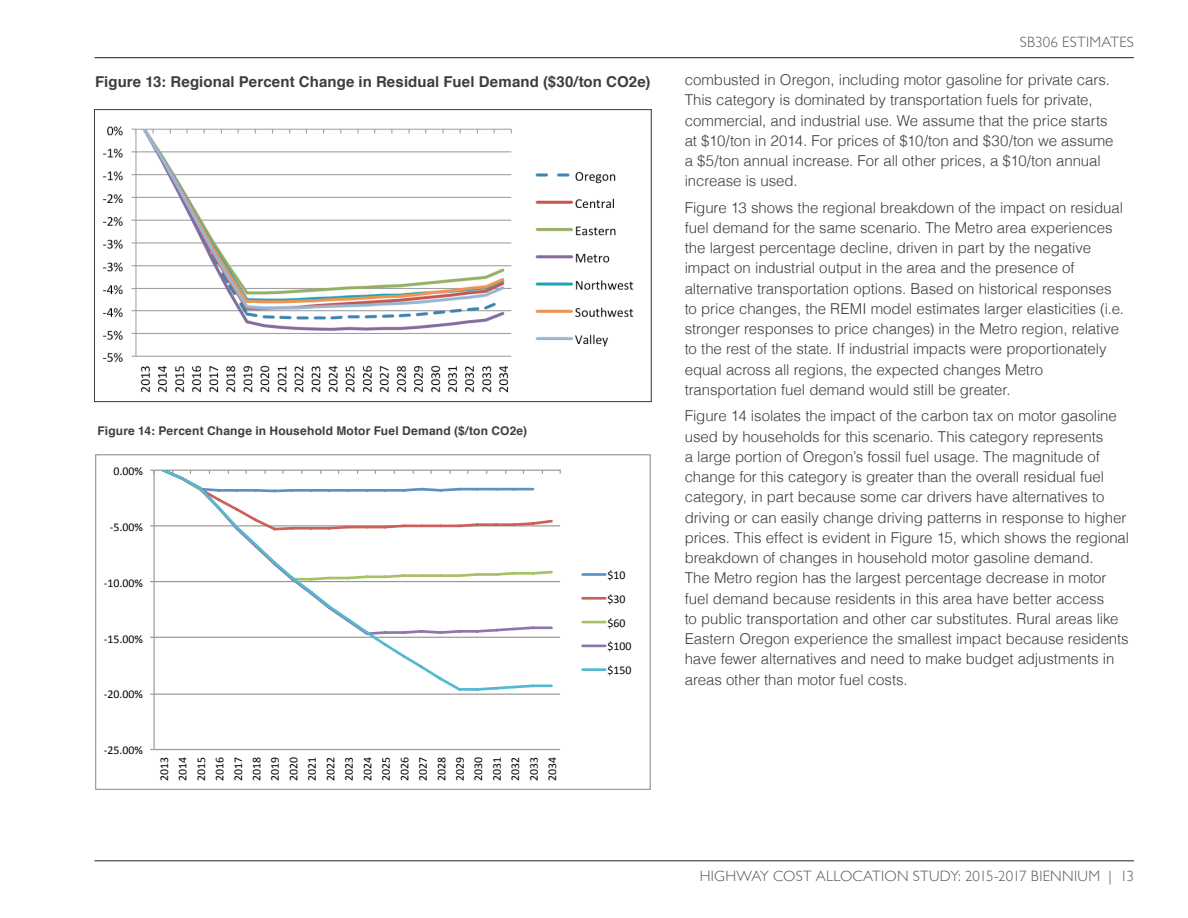
<style>
.page{position:relative;width:1188px;height:918px;background:#fff}
.page>*{position:absolute;margin:0;border:0;box-sizing:border-box;transform-origin:0 0}
.Body_Text{font:300 15px/20.2px "Helvetica";letter-spacing:-.005em;color:#3e3e3f}
.Body_Text-2{font:700 15px "Helvetica";letter-spacing:.005em;color:#3e3e3f}
.Top_Left_Header{font:300 15px "Gill Sans";letter-spacing:.015em;color:#57585a}
.Table_Text{font:700 12px "Helvetica";letter-spacing:.015em;color:#3e3e3f}
.t1{font:11.85px/18.5px "Calibri";color:#000;text-align:justify}
</style>
<div class="page">
<hr style="left:94px;top:860px;width:1040px;height:1px;background:#231f20">
<hr style="left:94px;top:57px;width:1040px;height:1px;background:#231f20">
<img style="left:103px;top:126px;width:531px;height:267px">
<div style="left:94px;top:109px;width:557px;height:293px;border:1px solid #3e3e3f"></div>
<hr style="left:154px;top:749px;width:406px;height:1px;background:#979797">
<hr style="left:154px;top:694px;width:406px;height:1px;background:#979797">
<hr style="left:154px;top:637px;width:406px;height:1px;background:#979797">
<hr style="left:154px;top:581px;width:406px;height:1px;background:#979797">
<hr style="left:154px;top:525px;width:406px;height:1px;background:#979797">
<hr style="left:153px;top:470px;width:2px;height:280px;background:#979797">
<hr style="left:154px;top:470px;width:407px;height:1px;background:#979797">
<svg style="left:160px;top:470px;width:394px;height:221px"></svg>
<hr style="left:583px;top:573px;width:22px;height:3px;background:#5a91c7">
<hr style="left:583px;top:597px;width:22px;height:3px;background:#cb6059">
<hr style="left:583px;top:621px;width:22px;height:2px;background:#a7c265">
<hr style="left:583px;top:645px;width:22px;height:2px;background:#8f75af">
<hr style="left:583px;top:668px;width:22px;height:3px;background:#54b8d0">
<p class="Body_Text-2" style="left:95px;top:69px;width:557px">Figure 13: Regional Percent Change in Residual Fuel Demand ($30/ton CO2e)</p>
<p class="Table_Text" style="left:98px;top:421px;width:431px">Figure 14: Percent Change in Household Motor Fuel Demand ($/ton CO2e)</p>
<p class="t1" style="left:113px;top:462px;width:31px">0.00%</p>
<p class="t1" style="left:110px;top:518px;width:35px">--‐5.00%</p>
<p class="t1" style="left:104px;top:574px;width:41px">--‐10.00%</p>
<p class="t1" style="left:104px;top:629px;width:41px">--‐15.00%</p>
<p class="t1" style="left:104px;top:685px;width:41px">--‐20.00%</p>
<p class="t1" style="left:104px;top:741px;width:41px">--‐25.00%</p>
<p class="t1" style="left:155px;top:781px;width:26px;rotate:-90deg">2013<br>2014<br>2015<br>2016<br>2017<br>2018<br>2019<br>2020<br>2021<br>2022<br>2023<br>2024<br>2025<br>2026<br>2027<br>2028<br>2029<br>2030<br>2031<br>2032<br>2033<br>2034</p>
<p class="t1" style="left:608px;top:563px;width:26px;line-height:23.9px;text-align:left">$10 $30 $60 $100 $150</p>
<p class="Top_Left_Header" style="left:1020px;top:30px;width:116px">SB306 ESTIMATES</p>
<p class="Body_Text" style="left:685px;top:69px;width:430px">combusted in Oregon, including motor gasoline for private cars.<br>This category is dominated by transportation fuels for private, commercial, and industrial use. We assume that the price starts at $10/ton in 2014. For prices of $10/ton and $30/ton we assume a $5/ton annual increase. For all other prices, a $10/ton annual increase is used.</p>
<p class="Body_Text" style="left:685px;top:196px;width:441px">Figure 13 shows the regional breakdown of the impact on residual fuel demand for the same scenario. The Metro area experiences the largest percentage decline, driven in part by the negative impact on industrial output in the area and the presence of alternative transportation options. Based on historical responses to price changes, the REMI model estimates larger elasticities (i.e. stronger responses to price changes) in the Metro region, relative to the rest of the state. If industrial impacts were proportionately equal across all regions, the expected changes Metro transportation fuel demand would still be greater.</p>
<p class="Body_Text" style="left:685px;top:405px;width:446px">Figure 14 isolates the impact of the carbon tax on motor gasoline used by households for this scenario. This category represents<br>a large portion of Oregon’s fossil fuel usage. The magnitude of change for this category is greater than the overall residual fuel category, in part because some car drivers have alternatives to driving or can easily change driving patterns in response to higher prices. This effect is evident in Figure 15, which shows the regional breakdown of changes in household motor gasoline demand.<br>The Metro region has the largest percentage decrease in motor fuel demand because residents in this area have better access<br>to public transportation and other car substitutes. Rural areas like Eastern Oregon experience the smallest impact because residents have fewer alternatives and need to make budget adjustments in areas other than motor fuel costs.</p>
<p class="Top_Left_Header" style="left:700px;top:865px;width:436px">HIGHWAY COST ALLOCATION STUDY: 2015-2017 BIENNIUM | 13</p>
</div>
